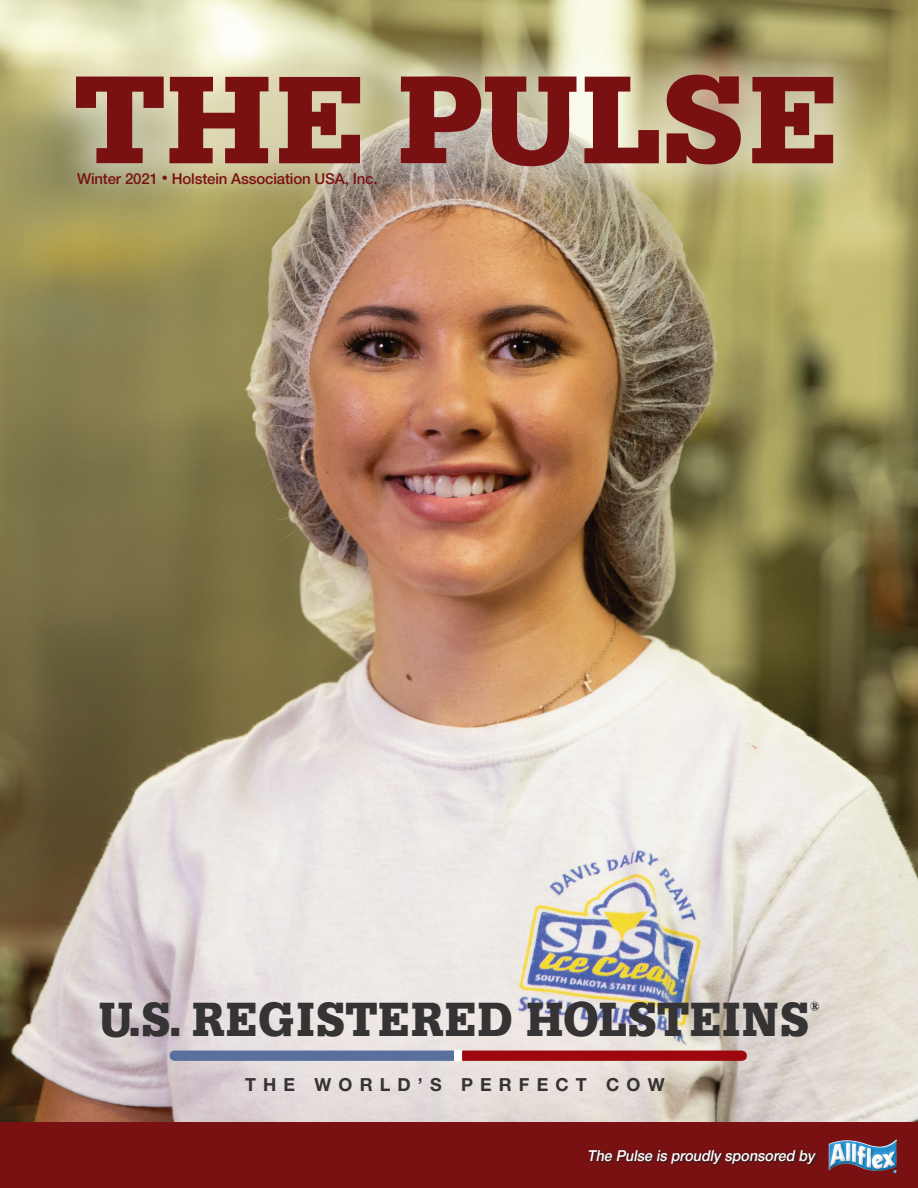
<style>
.page{position:relative;width:918px;height:1188px;background:#fff}
.page>*{position:absolute;margin:0;border:0;box-sizing:border-box;transform-origin:0 0}
.t1{font:700 123px "Serifa BQ";letter-spacing:.025em;color:#791113}
.t2{font:700 47.25px "Serifa BQ";letter-spacing:.03em;color:#363334;scale:.91 1}
.t3{font:700 17.85px "Helvetica Neue LT Pro";letter-spacing:.4em;color:#363334}
.t4{font:500 15px "Helvetica Neue LT Pro";letter-spacing:-.01em;color:#791113}
.Body_subhead_NEW{font:italic 500 15px "Helvetica Neue LT Pro";color:#fff;scale:.95 1}
.t5{font:700 13.35px "Serifa BQ";color:#363334;scale:.91 1}
.s1{font-size:12px}
</style>
<div class="page">
<img style="left:0;top:0;width:918px;height:1122px">
<div style="left:0;top:1122px;width:918px;height:66px;background:#791113"></div>
<div style="left:31px;top:31px;width:847px;height:179px;background:#fff;opacity:.48"></div>
<img style="left:829px;top:1140px;width:67px;height:31px">
<svg style="left:589px;top:1150px;width:229px;height:16px"></svg>
<div style="left:454px;top:1051px;width:8px;height:10px;background:#fff"></div>
<svg style="left:170px;top:1051px;width:284px;height:10px;background:#5a719c"></svg>
<svg style="left:462px;top:1051px;width:285px;height:10px;background:#9e0a10"></svg>
<p class="t1" style="left:75px;top:41px;width:763px">THE PULSE</p>
<p class="t4" style="left:77px;top:169px;width:302px">Winter 2021 <span class="s1">•</span> Holstein Association USA, Inc.</p>
<p class="t2" style="left:100px;top:989px;width:781px">U.S. REGISTERED HOLSTEINS</p>
<p class="t5" style="left:810px;top:998px;width:13px">®</p>
<p class="t3" style="left:245px;top:1074px;width:421px">THE WORLD’S PERFECT COW</p>
<p class="Body_subhead_NEW" style="left:587px;top:1147px;width:241px">The Pulse is proudly sponsored by</p>
</div>
